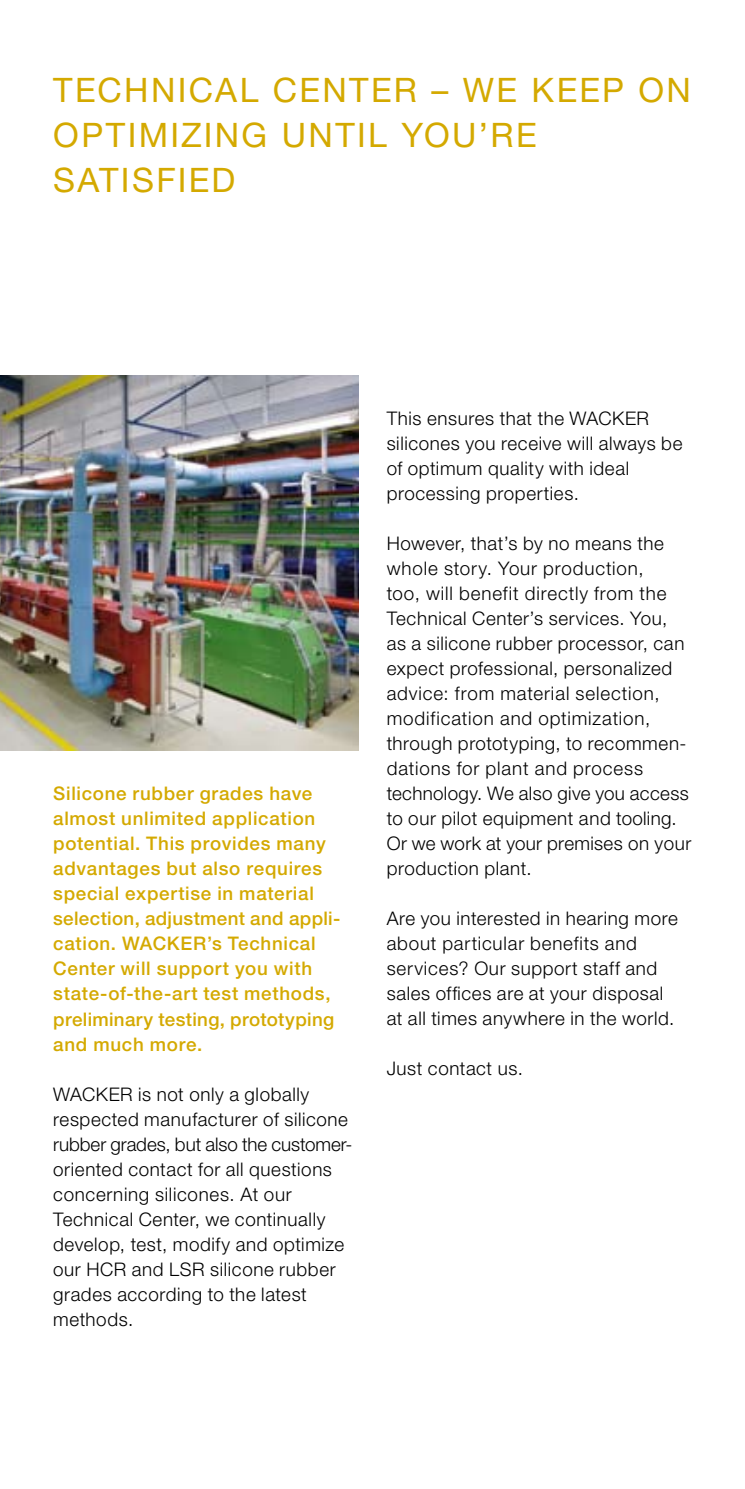
<style>
.page{position:relative;width:745px;height:1489px;background:#fff}
.page>*{position:absolute;margin:0;border:0;box-sizing:border-box;transform-origin:0 0}
.t1{font:33.75px/45px "Helvetica Neue";letter-spacing:.07em;color:#d4a900}
.t2{font:300 18.75px/25px "Helvetica Neue";letter-spacing:.03em;color:#000}
.t3{font:500 18.75px/25px "Helvetica Neue";letter-spacing:.035em;color:#d4a900}
</style>
<div class="page">
<img style="left:0;top:375px;width:358px;height:375px">
<h1 class="t1" style="left:53px;top:67px;width:639px">TECHNICAL CENTER – WE KEEP ON<br>OPTIMIZING UNTIL YOU’RE<br>SATISFIED</h1>
<p class="t3" style="left:53px;top:781px;width:288px">Silicone rubber grades have almost unlimited application potential. This provides many advantages but also requires special expertise in material selection, adjustment and appli&shy;cation. WACKER’s Technical<br>Center will support you with state-of-the-art test methods, preliminary testing, prototyping and much more.</p>
<p class="t2" style="left:53px;top:1080px;width:300px">WACKER is not only a globally respected manufacturer of silicone rubber grades, but also the customer&shy;oriented contact for all questions concerning silicones. At our<br>Technical Center, we continually develop, test, modify and optimize our HCR and LSR silicone rubber grades according to the latest methods.</p>
<p class="t2" style="left:386px;top:405px;width:297px">This ensures that the WACKER silicones you receive will always be of optimum quality with ideal processing properties.</p>
<p class="t2" style="left:386px;top:530px;width:306px">However, that’s by no means the whole story. Your production,<br>too, will benefit directly from the<br>Technical Center’s services. You, as a silicone rubber processor, can expect professional, personalized advice: from material selection, modification and optimization, through prototyping, to recommen&shy;dations for plant and process technology. We also give you access to our pilot equipment and tooling.<br>Or we work at your premises on your production plant.</p>
<p class="t2" style="left:386px;top:905px;width:292px">Are you interested in hearing more about particular benefits and services? Our support staff and sales offices are at your disposal at all times anywhere in the world.</p>
<p class="t2" style="left:386px;top:1055px;width:138px">Just contact us.</p>
</div>
